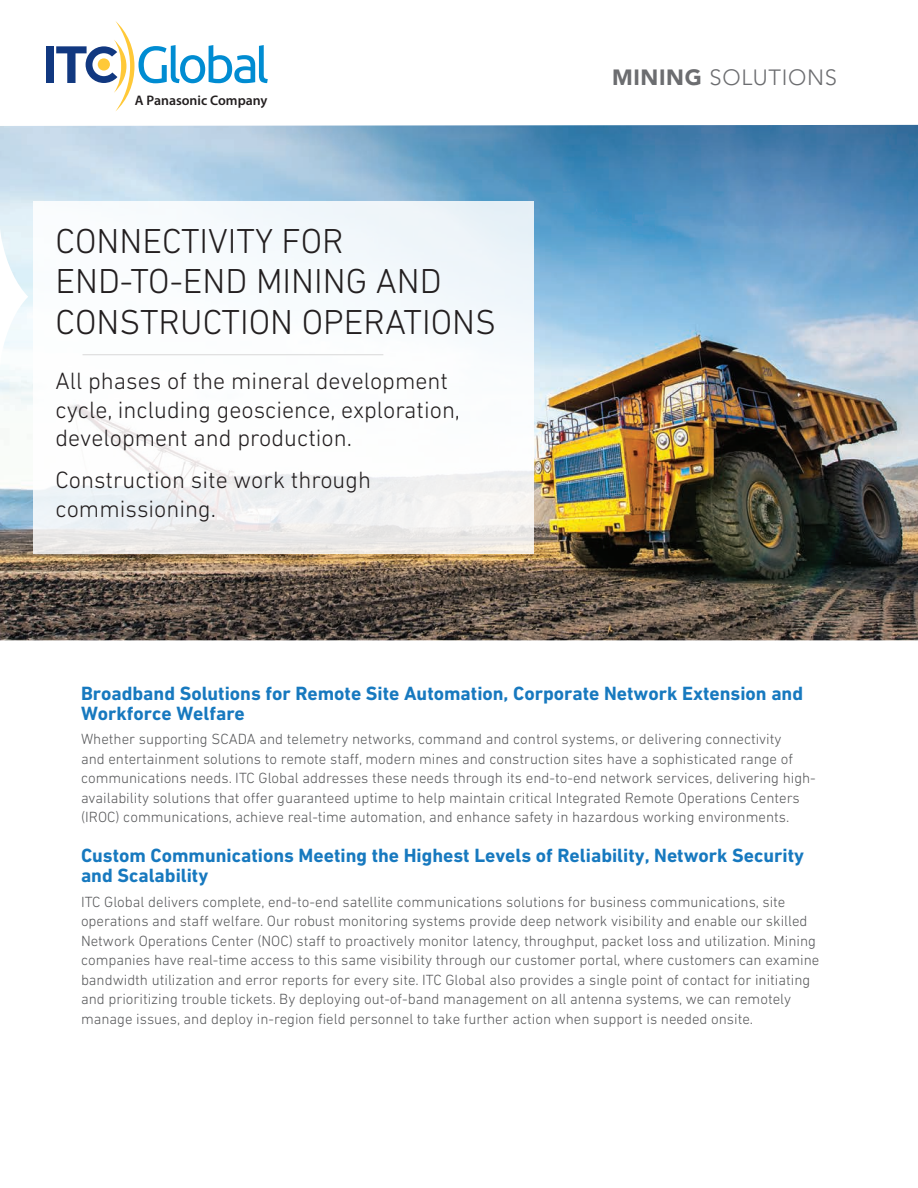
<style>
.page{position:relative;width:918px;height:1188px;background:#fff}
.page>*{position:absolute;margin:0;border:0;box-sizing:border-box;transform-origin:0 0}
.t1{font:300 35.25px/40.5px "DIN Next LT Pro";color:#231f20}
.t2{font:300 24px/28.5px "DIN Next LT Pro";color:#231f20}
.t3{font:300 21.9px "Avenir LT Std";letter-spacing:.03em;color:#6c6d70}
.t4{font:700 19.5px/19.5px "DIN Next LT Pro";color:#1779bf}
.t5{font:300 15px/19.5px "DIN Next LT Pro";color:#57585a}
.t6{font:600 13.8px "Myriad Pro";color:#231f20}
.s1{font-weight:900}
</style>
<div class="page">
<img style="left:0;top:125px;width:918px;height:515px">
<svg style="left:0;top:125px;width:28px;height:431px"></svg>
<div style="left:46px;top:46px;width:7px;height:37px;background:#113880"></div>
<svg style="left:56px;top:21px;width:212px;height:90px"></svg>
<svg style="left:33px;top:201px;width:501px;height:353px"></svg>
<p class="t6" style="left:135px;top:92px;width:134px">A Panasonic Company</p>
<h1 class="t1" style="left:56px;top:220px;width:442px">CONNECTIVITY FOR<br>END-TO-END MINING AND<br>CONSTRUCTION OPERATIONS</h1>
<h2 class="t2" style="left:56px;top:367px;width:406px">All phases of the mineral development cycle, including geoscience, exploration, development and production.</h2>
<h2 class="t2" style="left:56px;top:466px;width:317px">Construction site work through commissioning.</h2>
<h3 class="t3" style="left:612px;top:65px;width:226px"><span class="s1">MINING</span> SOLUTIONS</h3>
<h3 class="t4" style="left:81px;top:684px;width:724px">Broadband Solutions for Remote Site Automation, Corporate Network Extension and<br>Workforce Welfare</h3>
<p class="t5" style="left:81px;top:729px;width:736px">Whether supporting SCADA and telemetry networks, command and control systems, or delivering connectivity<br>and entertainment solutions to remote staff, modern mines and construction sites have a sophisticated range of communications needs. ITC Global addresses these needs through its end-to-end network services, delivering high&shy;availability solutions that offer guaranteed uptime to help maintain critical Integrated Remote Operations Centers (IROC) communications, achieve real-time automation, and enhance safety in hazardous working environments.</p>
<h3 class="t4" style="left:81px;top:846px;width:725px">Custom Communications Meeting the Highest Levels of Reliability, Network Security and Scalability</h3>
<p class="t5" style="left:81px;top:892px;width:740px">ITC Global delivers complete, end-to-end satellite communications solutions for business communications, site operations and staff welfare. Our robust monitoring systems provide deep network visibility and enable our skilled Network Operations Center (NOC) staff to proactively monitor latency, throughput, packet loss and utilization. Mining companies have real-time access to this same visibility through our customer portal, where customers can examine bandwidth utilization and error reports for every site. ITC Global also provides a single point of contact for initiating and prioritizing trouble tickets. By deploying out-of-band management on all antenna systems, we can remotely manage issues, and deploy in-region field personnel to take further action when support is needed onsite.</p>
</div>
